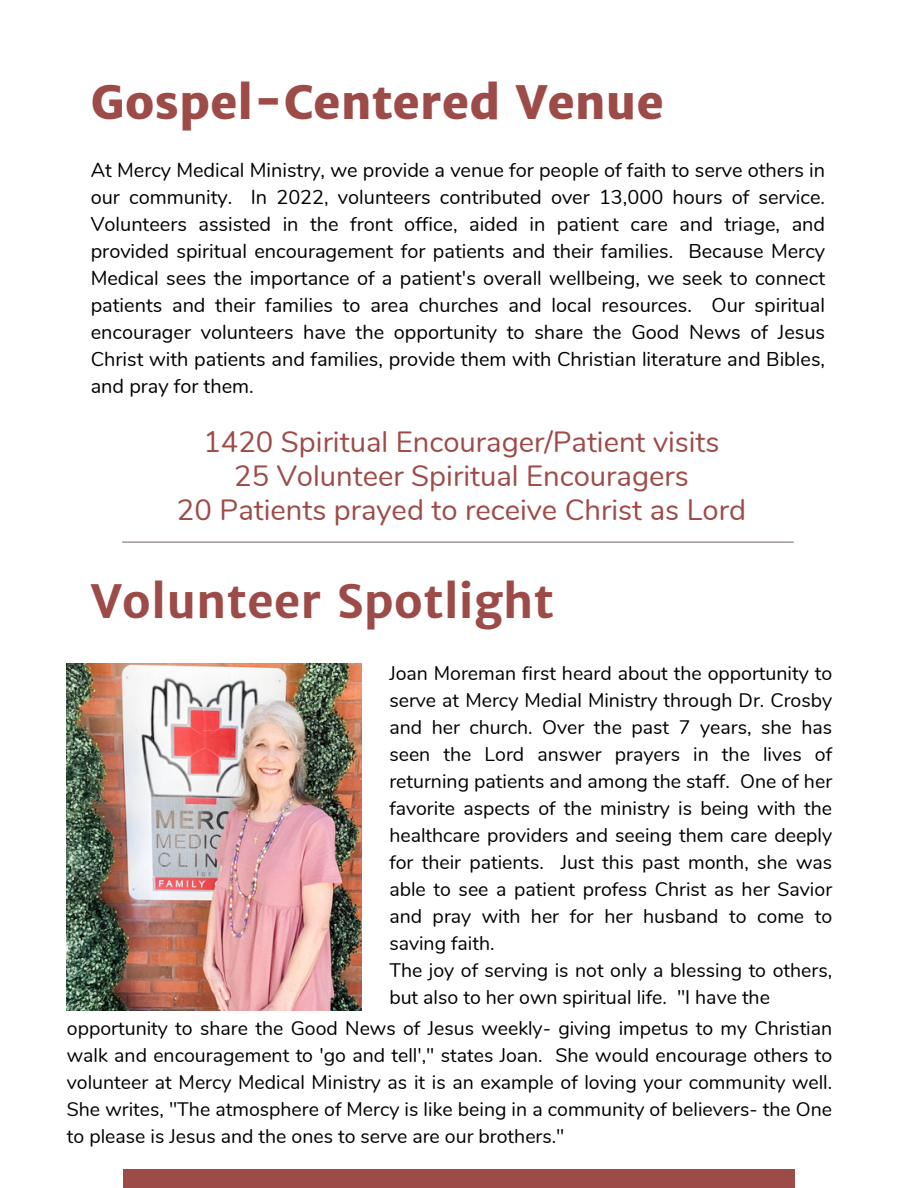
<style>
.page{position:relative;width:918px;height:1188px;background:#fff}
.page>*{position:absolute;margin:0;border:0;box-sizing:border-box;transform-origin:0 0}
.t1{font:800 46.05px "Merriweather Sans";color:#9d4b48}
.t2{font:700 46.05px "Merriweather Sans";color:#9d4b48}
.t3{font:29.25px/33.8px "Nunito";color:#9d4b48;text-align:center}
.t4{font:19.95px/27px "Nunito";color:#000;text-align:justify}
.t5{font:19.5px/27px "Nunito";color:#000;text-align:justify}
</style>
<div class="page">
<hr style="left:123px;top:542px;width:670px;height:1px;background:#827777">
<div style="left:123px;top:1170px;width:672px;height:18px;background:#9d4b48"></div>
<img style="left:67px;top:663px;width:295px;height:348px">
<p class="t1" style="left:91px;top:74px;width:575px">Gospel-Centered Venue</p>
<h2 class="t4" style="left:91px;top:157px;width:736px">At Mercy Medical Ministry, we provide a venue for people of faith to serve others in our community. In 2022, volunteers contributed over 13,000 hours of service.<br>Volunteers assisted in the front office, aided in patient care and triage, and provided spiritual encouragement for patients and their families. Because Mercy Medical sees the importance of a patient's overall wellbeing, we seek to connect patients and their families to area churches and local resources. Our spiritual encourager volunteers have the opportunity to share the Good News of Jesus Christ with patients and families, provide them with Christian literature and Bibles, and pray for them.</h2>
<p class="t3" style="left:177px;top:426px;width:571px">1420 Spiritual Encourager/Patient visits<br>25 Volunteer Spiritual Encouragers<br>20 Patients prayed to receive Christ as Lord</p>
<h1 class="t2" style="left:91px;top:572px;width:465px">Volunteer Spotlight</h1>
<p class="t5" style="left:389px;top:661px;width:444px">Joan Moreman first heard about the opportunity to serve at Mercy Medial Ministry through Dr. Crosby and her church. Over the past 7 years, she has seen the Lord answer prayers in the lives of returning patients and among the staff. One of her favorite aspects of the ministry is being with the healthcare providers and seeing them care deeply for their patients. Just this past month, she was able to see a patient profess Christ as her Savior and pray with her for her husband to come to saving faith.</p>
<p class="t5" style="left:389px;top:958px;width:444px">The joy of serving is not only a blessing to others, but also to her own spiritual life. "I have the</p>
<p class="t5" style="left:67px;top:1015px;width:767px">opportunity to share the Good News of Jesus weekly- giving impetus to my Christian walk and encouragement to 'go and tell'," states Joan. She would encourage others to volunteer at Mercy Medical Ministry as it is an example of loving your community well.<br>She writes, "The atmosphere of Mercy is like being in a community of believers- the One to please is Jesus and the ones to serve are our brothers."</p>
</div>
